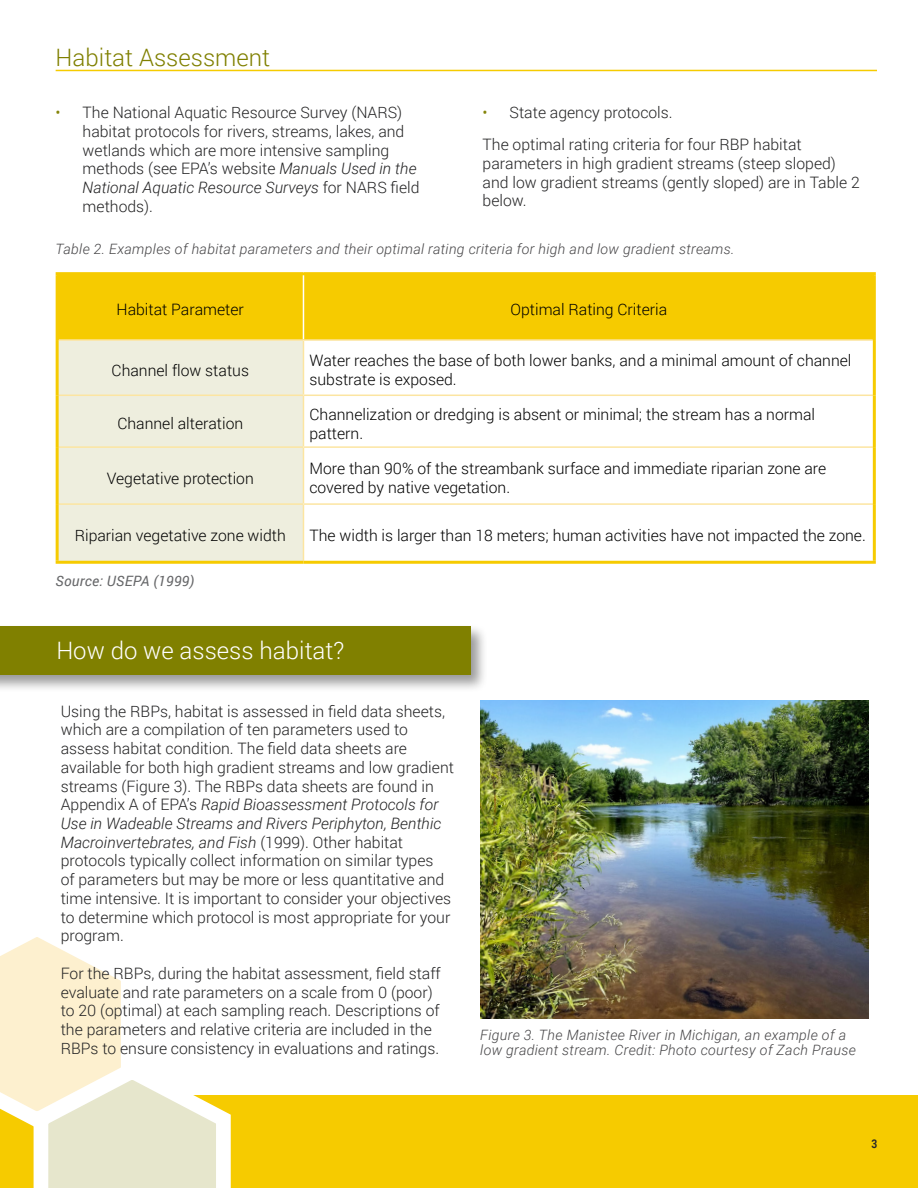
<style>
.page{position:relative;width:918px;height:1188px;background:#fff}
.page>*{position:absolute;margin:0;border:0;box-sizing:border-box;transform-origin:0 0}
.t1{font:300 24px "Roboto";color:#fff}
.t2{font:300 24px "Roboto";color:#808000}
.t3{font:300 15.75px/18.8px "Roboto";color:#222223}
.t4{font:300 15.75px/18.9px "Roboto";color:#000}
.t5{font:300 15.75px "Roboto";color:#85850a}
.t6{font:italic 300 14.25px/15px "Roboto";letter-spacing:.02em;color:#464547}
.t7{font:italic 14.25px "Roboto";letter-spacing:.02em;color:#666769}
.t8{font:700 12px "Roboto";color:#292829;scale:.85 1}
.s1{font-style:italic}
.s2{color:#85850a}
</style>
<div class="page">
<hr style="left:56px;top:70px;width:821px;height:1px;background:#f6cb00">
<div style="left:57px;top:274px;width:246px;height:66px;background:#f6cb00"></div>
<div style="left:303px;top:274px;width:571px;height:66px;background:#f6cb00"></div>
<div style="left:57px;top:340px;width:246px;height:55px;background:#eeeede"></div>
<div style="left:57px;top:395px;width:246px;height:52px;background:#eeeede"></div>
<div style="left:57px;top:447px;width:246px;height:57px;background:#eeeede"></div>
<div style="left:57px;top:504px;width:246px;height:58px;background:#eeeede"></div>
<hr style="left:59px;top:339px;width:244px;height:2px;background:#fce5a1">
<hr style="left:303px;top:339px;width:570px;height:2px;background:#fce5a1">
<hr style="left:59px;top:395px;width:244px;height:1px;background:#fce5a1">
<hr style="left:303px;top:395px;width:570px;height:1px;background:#fce5a1">
<hr style="left:303px;top:341px;width:1px;height:54px;background:#fce5a1">
<hr style="left:303px;top:396px;width:1px;height:50px;background:#fce5a1">
<hr style="left:303px;top:275px;width:1px;height:64px;background:#fff">
<hr style="left:59px;top:446px;width:244px;height:2px;background:#fce5a1">
<hr style="left:303px;top:446px;width:570px;height:2px;background:#fce5a1">
<hr style="left:303px;top:448px;width:1px;height:55px;background:#fce5a1">
<hr style="left:303px;top:505px;width:1px;height:56px;background:#fce5a1">
<hr style="left:59px;top:503px;width:244px;height:2px;background:#fce5a1">
<hr style="left:303px;top:503px;width:570px;height:2px;background:#fce5a1">
<hr style="left:56px;top:272px;width:247px;height:3px;background:#f6cb00">
<hr style="left:56px;top:275px;width:3px;height:65px;background:#f6cb00">
<hr style="left:303px;top:272px;width:573px;height:3px;background:#f6cb00">
<hr style="left:873px;top:275px;width:3px;height:65px;background:#f6cb00">
<hr style="left:56px;top:340px;width:3px;height:55px;background:#f6cb00">
<hr style="left:873px;top:340px;width:3px;height:55px;background:#f6cb00">
<hr style="left:56px;top:395px;width:3px;height:52px;background:#f6cb00">
<hr style="left:873px;top:395px;width:3px;height:52px;background:#f6cb00">
<hr style="left:56px;top:447px;width:3px;height:57px;background:#f6cb00">
<hr style="left:873px;top:447px;width:3px;height:57px;background:#f6cb00">
<hr style="left:56px;top:504px;width:3px;height:57px;background:#f6cb00">
<hr style="left:873px;top:504px;width:3px;height:57px;background:#f6cb00">
<hr style="left:56px;top:561px;width:247px;height:3px;background:#f6cb00">
<hr style="left:303px;top:561px;width:573px;height:3px;background:#f6cb00">
<div style="left:0;top:624px;width:489px;height:69px;background:#000;opacity:.4"></div>
<div style="left:0;top:626px;width:471px;height:49px;background:#808000"></div>
<div style="left:0;top:1096px;width:918px;height:92px;background:#f6cb00"></div>
<svg style="left:0;top:937px;width:238px;height:251px"></svg>
<img style="left:481px;top:700px;width:388px;height:318px">
<p class="t2" style="left:56px;top:40px;width:216px">Habitat Assessment</p>
<p class="t5" style="left:56px;top:102px;width:7px">•</p>
<p class="t3" style="left:83px;top:103px;width:338px">The National Aquatic Resource Survey (NARS) habitat protocols for rivers, streams, lakes, and wetlands which are more intensive sampling methods (see EPA’s website <span class="s1">Manuals Used in the National Aquatic Resource Surveys</span> for NARS field methods).</p>
<p class="t3" style="left:483px;top:96px;width:321px;line-height:32.2px"><span class="s2">•</span> State agency protocols.<br>The optimal rating criteria for four RBP habitat</p>
<p class="t3" style="left:483px;top:153px;width:379px">parameters in high gradient streams (steep sloped) and low gradient streams (gently sloped) are in Table 2 below.</p>
<p class="t6" style="left:56px;top:241px;width:681px">Table 2. Examples of habitat parameters and their optimal rating criteria for high and low gradient streams.</p>
<p class="t4" style="left:117px;top:300px;width:129px">Habitat Parameter</p>
<p class="t4" style="left:511px;top:300px;width:158px">Optimal Rating Criteria</p>
<p class="t4" style="left:112px;top:360px;width:139px">Channel flow status</p>
<p class="t4" style="left:309px;top:351px;width:544px">Water reaches the base of both lower banks, and a minimal amount of channel substrate is exposed.</p>
<p class="t4" style="left:117px;top:414px;width:127px">Channel alteration</p>
<p class="t4" style="left:309px;top:404px;width:507px">Channelization or dredging is absent or minimal; the stream has a normal pattern.</p>
<p class="t4" style="left:107px;top:468px;width:149px">Vegetative protection</p>
<p class="t4" style="left:309px;top:459px;width:518px">More than 90% of the streambank surface and immediate riparian zone are covered by native vegetation.</p>
<p class="t4" style="left:75px;top:526px;width:213px">Riparian vegetative zone width</p>
<p class="t4" style="left:309px;top:526px;width:558px">The width is larger than 18 meters; human activities have not impacted the zone.</p>
<p class="t7" style="left:56px;top:571px;width:140px">Source: USEPA (1999)</p>
<h1 class="t1" style="left:56px;top:633px;width:290px">How do we assess habitat?</h1>
<p class="t3" style="left:61px;top:701px;width:395px">Using the RBPs, habitat is assessed in field data sheets, which are a compilation of ten parameters used to assess habitat condition. The field data sheets are available for both high gradient streams and low gradient streams (Figure 3). The RBPs data sheets are found in Appendix A of EPA’s <span class="s1">Rapid Bioassessment Protocols for Use in Wadeable Streams and Rivers Periphyton, Benthic Macroinvertebrates, and Fish</span> (1999). Other habitat protocols typically collect information on similar types<br>of parameters but may be more or less quantitative and time intensive. It is important to consider your objectives to determine which protocol is most appropriate for your program.</p>
<p class="t3" style="left:61px;top:963px;width:382px">For the RBPs, during the habitat assessment, field staff evaluate and rate parameters on a scale from 0 (poor) to 20 (optimal) at each sampling reach. Descriptions of the parameters and relative criteria are included in the RBPs to ensure consistency in evaluations and ratings.</p>
<p class="t6" style="left:480px;top:1027px;width:377px">Figure 3. The Manistee River in Michigan, an example of a low gradient stream. Credit: Photo courtesy of Zach Prause</p>
<p class="t8" style="left:872px;top:1135px;width:8px">3</p>
</div>
